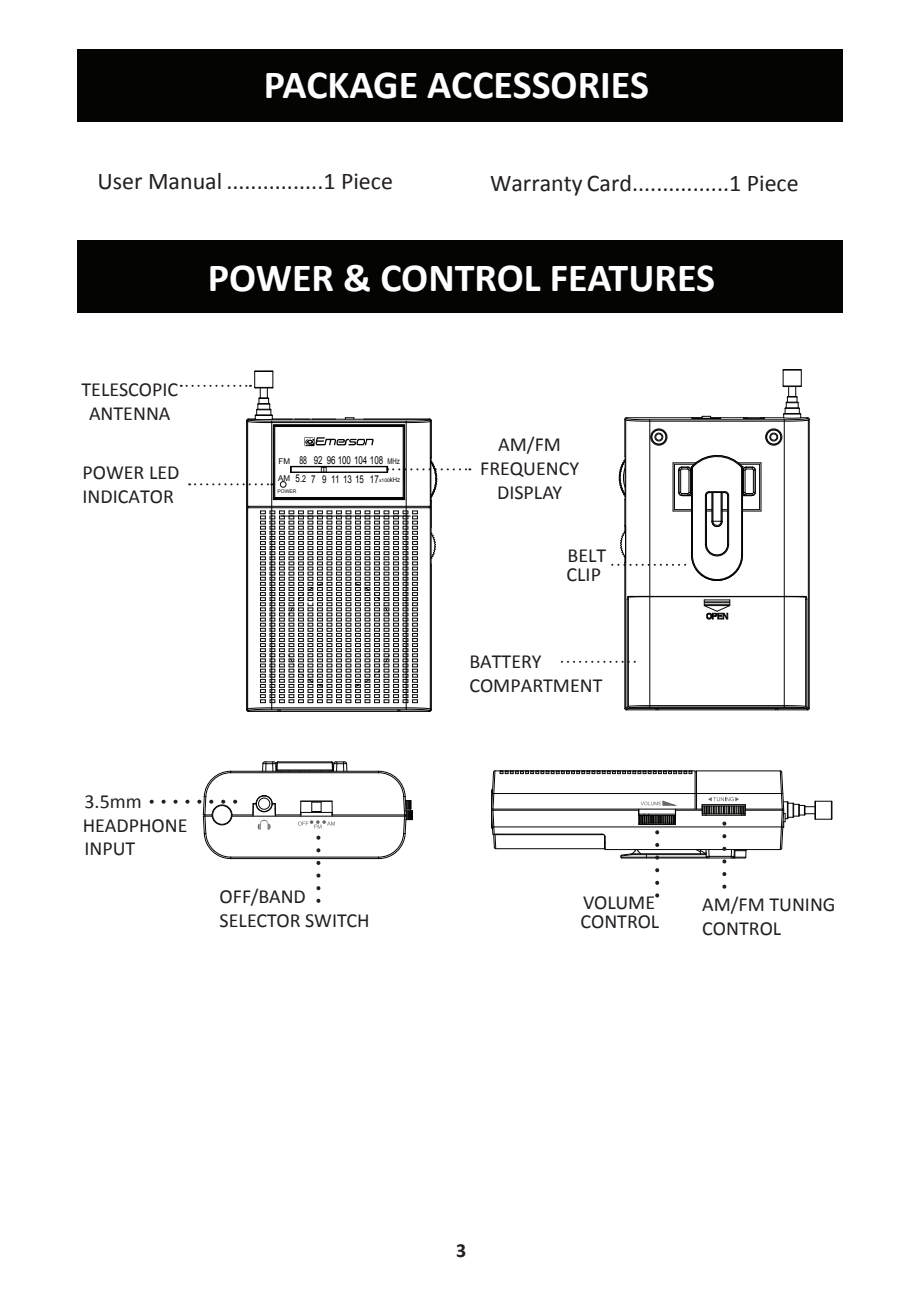
<style>
.page{position:relative;width:918px;height:1298px;background:#fff}
.page>*{position:absolute;margin:0;border:0;box-sizing:border-box;transform-origin:0 0}
.t1{font:700 40px "Calibri";color:#fff}
.t2{font:24px "Calibri";color:#231f20}
.t3{font:20px/24px "Calibri";color:#231f20}
.t4{font:700 20px "Calibri";color:#231f20}
.t5{font:11px "Arial";color:#050504;scale:.64 1}
.t6{font:10.8px "Arial";color:#050504;scale:.74 1}
.t7{font:8px/16.6px "Arial";color:#050504}
.t8{font:5px "Arial";color:#050504}
.s1{font-size:8px}
.s2{font-size:9.4px}
.s3{font-size:5px}
.s4{font-size:6.6px}
</style>
<div class="page">
<div style="left:77px;top:50px;width:765px;height:72px;background:#040503"></div>
<div style="left:77px;top:240px;width:765px;height:72px;background:#040503"></div>
<svg style="left:561px;top:661px;width:74px;height:2px"></svg>
<hr style="left:246px;top:420px;width:1px;height:86px;background:#040503">
<hr style="left:247px;top:421px;width:1px;height:85px;background:#040503">
<hr style="left:271px;top:421px;width:1px;height:93px;background:#040503">
<hr style="left:273px;top:426px;width:1px;height:72px;background:#040503">
<hr style="left:274px;top:426px;width:1px;height:72px;background:#040503">
<hr style="left:403px;top:426px;width:1px;height:72px;background:#040503">
<hr style="left:404px;top:425px;width:1px;height:74px;background:#040503">
<hr style="left:406px;top:421px;width:1px;height:93px;background:#040503">
<hr style="left:430px;top:420px;width:1px;height:37px;background:#040503">
<hr style="left:275px;top:426px;width:128px;height:1px;background:#040503">
<hr style="left:272px;top:422px;width:134px;height:1px;background:#040503">
<hr style="left:272px;top:421px;width:134px;height:1px;background:#040503">
<hr style="left:272px;top:419px;width:157px;height:1px;background:#040503">
<svg style="left:345px;top:417px;width:9px;height:2px"></svg>
<svg style="left:402px;top:418px;width:29px;height:9px"></svg>
<svg style="left:181px;top:370px;width:155px;height:57px"></svg>
<hr style="left:696px;top:770px;width:84px;height:1px;background:#040503">
<hr style="left:696px;top:793px;width:85px;height:1px;background:#040503">
<hr style="left:745px;top:808px;width:38px;height:1px;background:#040503">
<hr style="left:745px;top:810px;width:38px;height:1px;background:#040503">
<hr style="left:493px;top:826px;width:288px;height:1px;background:#040503">
<hr style="left:605px;top:849px;width:175px;height:1px;background:#040503">
<svg style="left:779px;top:770px;width:53px;height:80px"></svg>
<hr style="left:231px;top:858px;width:147px;height:1px;background:#040503">
<hr style="left:231px;top:856px;width:147px;height:1px;background:#040503">
<hr style="left:232px;top:815px;width:174px;height:1px;background:#040503">
<hr style="left:332px;top:814px;width:74px;height:1px;background:#040503">
<hr style="left:231px;top:772px;width:147px;height:1px;background:#040503">
<hr style="left:231px;top:771px;width:147px;height:1px;background:#040503">
<svg style="left:378px;top:770px;width:35px;height:89px"></svg>
<svg style="left:151px;top:761px;width:196px;height:140px"></svg>
<hr style="left:301px;top:801px;width:31px;height:1px;background:#040503">
<hr style="left:626px;top:709px;width:181px;height:1px;background:#040503">
<hr style="left:628px;top:708px;width:177px;height:1px;background:#040503">
<hr style="left:629px;top:707px;width:175px;height:1px;background:#040503">
<hr style="left:649px;top:706px;width:135px;height:1px;background:#040503">
<hr style="left:649px;top:705px;width:135px;height:1px;background:#040503">
<hr style="left:628px;top:596px;width:177px;height:1px;background:#040503">
<hr style="left:649px;top:421px;width:135px;height:1px;background:#040503">
<hr style="left:649px;top:419px;width:135px;height:1px;background:#040503">
<hr style="left:626px;top:417px;width:65px;height:1px;background:#040503">
<hr style="left:624px;top:563px;width:1px;height:145px;background:#040503">
<hr style="left:624px;top:419px;width:1px;height:37px;background:#040503">
<hr style="left:625px;top:420px;width:1px;height:287px;background:#040503">
<hr style="left:626px;top:599px;width:1px;height:108px;background:#040503">
<hr style="left:628px;top:597px;width:1px;height:109px;background:#040503">
<hr style="left:649px;top:596px;width:1px;height:111px;background:#040503">
<hr style="left:649px;top:420px;width:1px;height:176px;background:#040503">
<hr style="left:760px;top:463px;width:1px;height:48px;background:#040503">
<svg style="left:703px;top:599px;width:27px;height:20px"></svg>
<hr style="left:783px;top:596px;width:1px;height:111px;background:#040503">
<hr style="left:783px;top:420px;width:1px;height:176px;background:#040503">
<hr style="left:805px;top:597px;width:1px;height:109px;background:#040503">
<hr style="left:806px;top:599px;width:1px;height:108px;background:#040503">
<hr style="left:807px;top:420px;width:1px;height:287px;background:#040503">
<hr style="left:808px;top:419px;width:1px;height:289px;background:#040503">
<div style="left:650px;top:428px;width:17px;height:17px;border:1px solid #040503;border-radius:50%"></div>
<div style="left:651px;top:429px;width:15px;height:15px;border:1px solid #040503;border-radius:50%"></div>
<div style="left:651px;top:430px;width:15px;height:14px;border:1px solid #040503;border-radius:50%"></div>
<div style="left:655px;top:433px;width:7px;height:7px;border:1px solid #040503;border-radius:50%"></div>
<div style="left:765px;top:428px;width:17px;height:17px;border:1px solid #040503;border-radius:50%"></div>
<div style="left:766px;top:429px;width:15px;height:15px;border:1px solid #040503;border-radius:50%"></div>
<div style="left:766px;top:430px;width:14px;height:14px;border:1px solid #040503;border-radius:50%"></div>
<div style="left:770px;top:433px;width:7px;height:7px;border:1px solid #040503;border-radius:50%"></div>
<svg style="left:626px;top:596px;width:24px;height:4px"></svg>
<svg style="left:783px;top:596px;width:24px;height:4px"></svg>
<svg style="left:775px;top:705px;width:34px;height:5px"></svg>
<svg style="left:624px;top:705px;width:34px;height:5px"></svg>
<svg style="left:624px;top:417px;width:26px;height:4px"></svg>
<svg style="left:612px;top:451px;width:148px;height:133px"></svg>
<div style="left:654px;top:433px;width:9px;height:8px;border:1px solid #040503;border-radius:50%"></div>
<div style="left:769px;top:433px;width:8px;height:8px;border:1px solid #040503;border-radius:50%"></div>
<svg style="left:691px;top:369px;width:118px;height:52px"></svg>
<svg style="left:189px;top:457px;width:281px;height:255px"></svg>
<hr style="left:273px;top:498px;width:131px;height:2px;background:#040503">
<hr style="left:275px;top:497px;width:128px;height:1px;background:#040503">
<hr style="left:291px;top:471px;width:96px;height:2px;background:#040503">
<hr style="left:291px;top:466px;width:96px;height:1px;background:#040503">
<hr style="left:274px;top:424px;width:130px;height:2px;background:#040503">
<svg style="left:304px;top:437px;width:70px;height:9px"></svg>
<svg style="left:491px;top:770px;width:255px;height:125px"></svg>
<h1 class="t1" style="left:264px;top:59px;width:386px">PACKAGE ACCESSORIES</h1>
<p class="t2" style="left:97px;top:166px;width:297px">User Manual ................1 Piece</p>
<p class="t2" style="left:490px;top:168px;width:310px">Warranty Card................1 Piece</p>
<h1 class="t1" style="left:208px;top:252px;width:508px">POWER &amp; CONTROL FEATURES</h1>
<p class="t3" style="left:81px;top:377px;width:98px;text-align:center">TELESCOPIC<br>ANTENNA</p>
<p class="t3" style="left:82px;top:460px;width:98px">POWER LED<br>INDICATOR</p>
<p class="t7" style="left:278px;top:453px;width:14px">FM<br>AM</p>
<p class="t5" style="left:299px;top:453px;width:158px">88 92 96 100 104 108 <span class="s1">MHz</span></p>
<p class="t6" style="left:295px;top:472px;width:143px">5.<span class="s2">2</span> 7 9 11 13 15 17<span class="s3">x100</span><span class="s4">kHz</span></p>
<p class="t8" style="left:277px;top:488px;width:20px">POWER</p>
<p class="t3" style="left:480px;top:432px;width:100px;text-align:center">AM/FM<br>FREQUENCY<br>DISPLAY</p>
<p class="t3" style="left:566px;top:546px;width:41px;line-height:18.6px">BELT<br>CLIP</p>
<p class="t3" style="left:469px;top:649px;width:135px">BATTERY<br>COMPARTMENT</p>
<p class="t3" style="left:83px;top:790px;width:106px;line-height:23.4px">3.5mm<br>HEADPHONE<br>INPUT</p>
<p class="t3" style="left:219px;top:884px;width:151px">OFF/BAND<br>SELECTOR SWITCH</p>
<p class="t3" style="left:580px;top:893px;width:80px;line-height:19.2px">VOLUME<br>CONTROL</p>
<p class="t3" style="left:702px;top:892px;width:135px">AM/FM TUNING<br>CONTROL</p>
<p class="t4" style="left:456px;top:1237px;width:12px">3</p>
</div>
